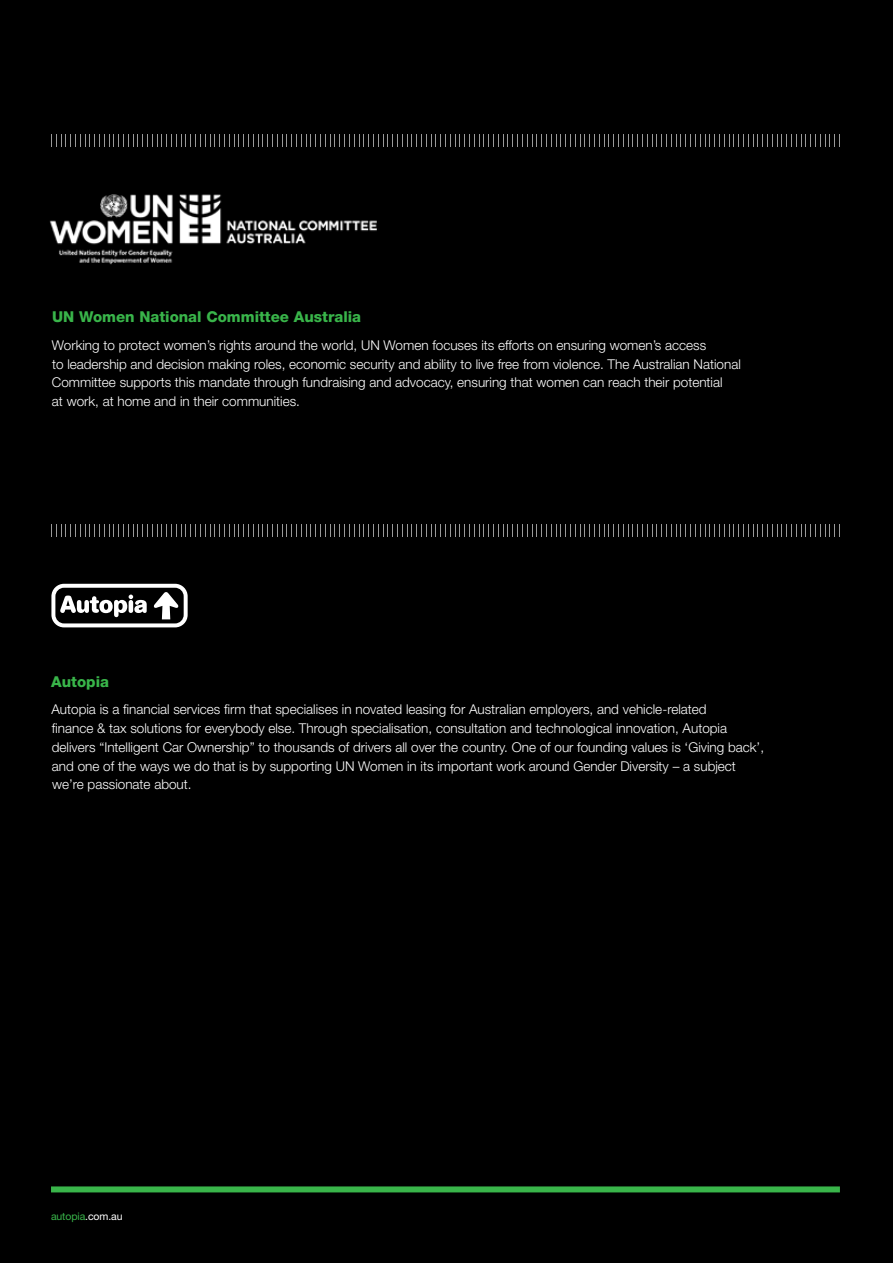
<style>
.page{position:relative;width:893px;height:1263px;background:#000}
.page>*{position:absolute;margin:0;border:0;box-sizing:border-box;transform-origin:0 0}
.t1{font:800 15px "Helvetica Neue";color:#39b54a}
.t2{font:300 13.5px/18.8px "Helvetica Neue";color:#fff}
.t3{font:10.5px "Helvetica Neue";letter-spacing:-.01em;color:#39b54a}
.s1{color:#fff}
</style>
<div class="page">
<svg style="left:51px;top:524px;width:789px;height:12px"></svg>
<div style="left:51px;top:1186px;width:789px;height:6px;background:#39b54a"></div>
<svg style="left:51px;top:584px;width:137px;height:43px"></svg>
<img style="left:49px;top:194px;width:328px;height:71px">
<svg style="left:51px;top:134px;width:789px;height:13px"></svg>
<p class="t1" style="left:52px;top:308px;width:310px">UN Women National Committee Australia</p>
<p class="t2" style="left:52px;top:335px;width:690px">Working to protect women’s rights around the world, UN Women focuses its efforts on ensuring women’s access<br>to leadership and decision making roles, economic security and ability to live free from violence. The Australian National Committee supports this mandate through fundraising and advocacy, ensuring that women can reach their potential<br>at work, at home and in their communities.</p>
<p class="t1" style="left:51px;top:672px;width:59px">Autopia</p>
<p class="t2" style="left:51px;top:700px;width:714px">Autopia is a financial services firm that specialises in novated leasing for Australian employers, and vehicle-related<br>finance &amp; tax solutions for everybody else. Through specialisation, consultation and technological innovation, Autopia delivers “Intelligent Car Ownership” to thousands of drivers all over the country. One of our founding values is ‘Giving back’, and one of the ways we do that is by supporting UN Women in its important work around Gender Diversity – a subject we’re passionate about.</p>
<p class="t3" style="left:51px;top:1210px;width:73px">autopia<span class="s1">.com.au</span></p>
</div>
